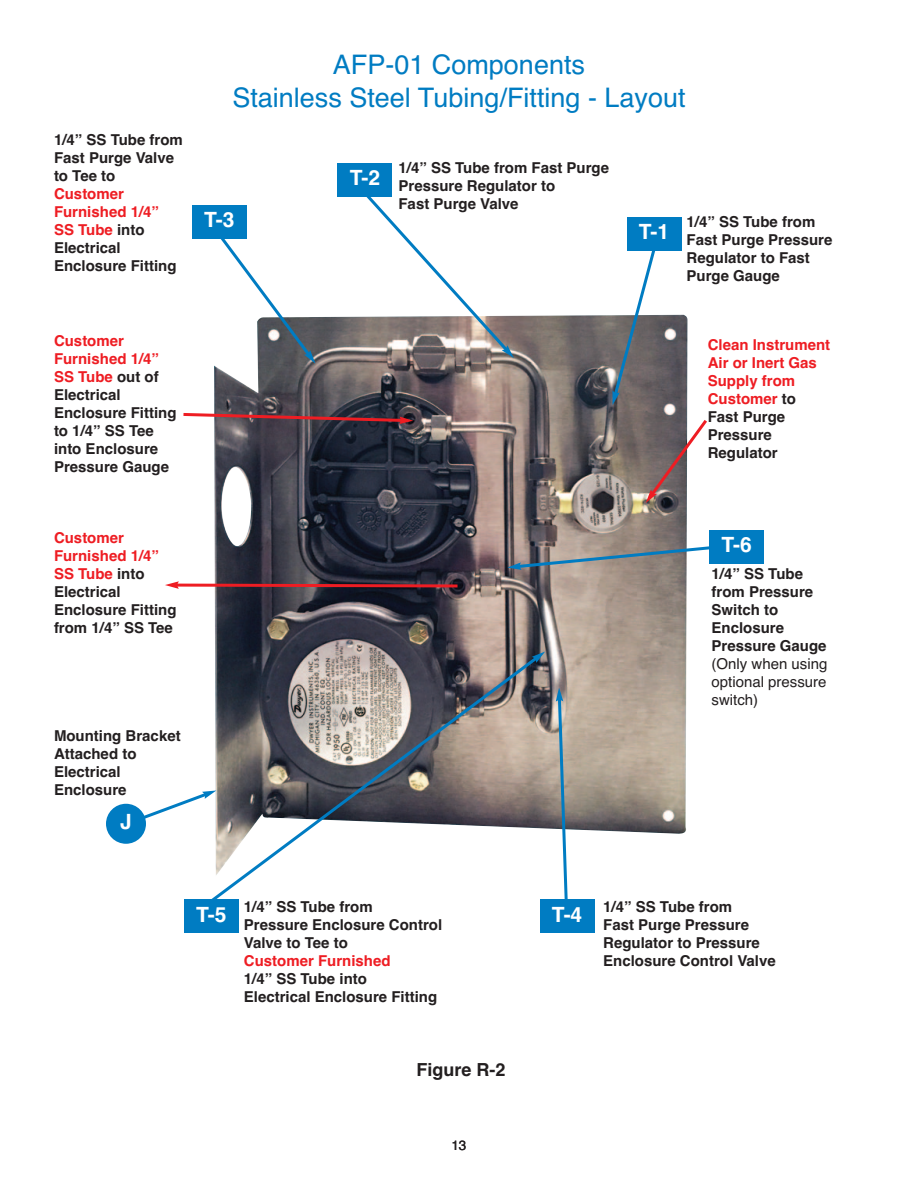
<style>
.page{position:relative;width:918px;height:1188px;background:#fff}
.page>*{position:absolute;margin:0;border:0;box-sizing:border-box;transform-origin:0 0}
.t1{font:27px "Helvetica";color:#007cc2}
.t2{font:700 21px "Helvetica";color:#fff}
.t3{font:700 18px "Helvetica";color:#231f20}
.t4{font:700 15px "Helvetica";color:#231f20}
.t5{font:700 15px "Helvetica";color:#ee1d23}
.t6{font:15px "Helvetica";color:#231f20}
.t7{font:13.5px "Helvetica";color:#231f20}
.s1{color:#231f20}
</style>
<div class="page">
<img style="left:214px;top:315px;width:474px;height:339px">
<svg style="left:217px;top:238px;width:98px;height:126px"></svg>
<svg style="left:183px;top:411px;width:230px;height:13px;background:#7c4b53"></svg>
<svg style="left:165px;top:581px;width:296px;height:8px;background:#8b3e46"></svg>
<svg style="left:139px;top:791px;width:69px;height:29px"></svg>
<svg style="left:361px;top:196px;width:153px;height:162px"></svg>
<svg style="left:612px;top:250px;width:46px;height:155px"></svg>
<svg style="left:646px;top:417px;width:61px;height:86px"></svg>
<svg style="left:208px;top:654px;width:299px;height:251px"></svg>
<svg style="left:507px;top:519px;width:207px;height:386px"></svg>
<div style="left:192px;top:205px;width:55px;height:33px;background:#007cc2"></div>
<div style="left:338px;top:163px;width:54px;height:33px;background:#007cc2"></div>
<div style="left:627px;top:217px;width:54px;height:33px;background:#007cc2"></div>
<div style="left:709px;top:531px;width:55px;height:33px;background:#007cc2"></div>
<div style="left:540px;top:900px;width:54px;height:33px;background:#007cc2"></div>
<div style="left:184px;top:900px;width:54px;height:33px;background:#007cc2"></div>
<div style="left:106px;top:804px;width:40px;height:40px;background:#007cc2;border-radius:50%"></div>
<p class="t4" style="left:54px;top:135px;width:130px">1/4” SS Tube from</p>
<p class="t4" style="left:54px;top:153px;width:122px">Fast Purge Valve</p>
<p class="t4" style="left:54px;top:171px;width:63px">to Tee to</p>
<p class="t5" style="left:54px;top:189px;width:72px">Customer</p>
<p class="t5" style="left:54px;top:207px;width:107px">Furnished 1/4”</p>
<p class="t5" style="left:54px;top:225px;width:92px">SS Tube <span class="s1">into</span></p>
<p class="t4" style="left:54px;top:243px;width:68px">Electrical</p>
<p class="t4" style="left:54px;top:261px;width:124px">Enclosure Fitting</p>
<p class="t5" style="left:54px;top:335px;width:72px">Customer</p>
<p class="t5" style="left:54px;top:353px;width:107px">Furnished 1/4”</p>
<p class="t5" style="left:54px;top:371px;width:106px">SS Tube <span class="s1">out of</span></p>
<p class="t4" style="left:54px;top:389px;width:68px">Electrical</p>
<p class="t4" style="left:54px;top:407px;width:124px">Enclosure Fitting</p>
<p class="t4" style="left:54px;top:425px;width:101px">to 1/4” SS Tee</p>
<p class="t4" style="left:54px;top:443px;width:106px">into Enclosure</p>
<p class="t4" style="left:54px;top:461px;width:117px">Pressure Gauge</p>
<p class="t1" style="left:333px;top:55px;width:254px">AFP-01 Components</p>
<p class="t1" style="left:232px;top:87px;width:455px">Stainless Steel Tubing/Fitting - Layout</p>
<p class="t2" style="left:204px;top:212px;width:32px">T-3</p>
<p class="t2" style="left:350px;top:170px;width:32px">T-2</p>
<p class="t4" style="left:398px;top:162px;width:212px">1/4” SS Tube from Fast Purge</p>
<p class="t4" style="left:398px;top:180px;width:158px">Pressure Regulator to</p>
<p class="t4" style="left:398px;top:198px;width:122px">Fast Purge Valve</p>
<p class="t2" style="left:639px;top:224px;width:32px">T-1</p>
<p class="t4" style="left:687px;top:217px;width:130px">1/4” SS Tube from</p>
<p class="t4" style="left:687px;top:235px;width:147px">Fast Purge Pressure</p>
<p class="t4" style="left:687px;top:253px;width:125px">Regulator to Fast</p>
<p class="t4" style="left:687px;top:271px;width:95px">Purge Gauge</p>
<p class="t5" style="left:708px;top:340px;width:124px">Clean Instrument</p>
<p class="t5" style="left:708px;top:358px;width:111px">Air or Inert Gas</p>
<p class="t5" style="left:708px;top:376px;width:89px">Supply from</p>
<p class="t5" style="left:708px;top:394px;width:90px">Customer <span class="s1">to</span></p>
<p class="t4" style="left:708px;top:412px;width:79px">Fast Purge</p>
<p class="t4" style="left:708px;top:430px;width:66px">Pressure</p>
<p class="t4" style="left:708px;top:448px;width:72px">Regulator</p>
<p class="t5" style="left:54px;top:533px;width:72px">Customer</p>
<p class="t5" style="left:54px;top:551px;width:107px">Furnished 1/4”</p>
<p class="t5" style="left:54px;top:569px;width:92px">SS Tube <span class="s1">into</span></p>
<p class="t4" style="left:54px;top:587px;width:68px">Electrical</p>
<p class="t4" style="left:54px;top:605px;width:124px">Enclosure Fitting</p>
<p class="t4" style="left:54px;top:623px;width:120px">from 1/4” SS Tee</p>
<p class="t4" style="left:54px;top:730px;width:128px">Mounting Bracket</p>
<p class="t4" style="left:54px;top:748px;width:84px">Attached to</p>
<p class="t4" style="left:54px;top:766px;width:68px">Electrical</p>
<p class="t4" style="left:54px;top:784px;width:74px">Enclosure</p>
<p class="t2" style="left:120px;top:814px;width:13px">J</p>
<p class="t2" style="left:721px;top:537px;width:32px">T-6</p>
<p class="t4" style="left:712px;top:568px;width:93px">1/4” SS Tube</p>
<p class="t4" style="left:712px;top:586px;width:103px">from Pressure</p>
<p class="t4" style="left:712px;top:604px;width:68px">Switch to</p>
<p class="t4" style="left:712px;top:622px;width:74px">Enclosure</p>
<p class="t4" style="left:712px;top:640px;width:117px">Pressure Gauge</p>
<p class="t6" style="left:712px;top:658px;width:117px">(Only when using</p>
<p class="t6" style="left:712px;top:676px;width:117px">optional pressure</p>
<p class="t6" style="left:712px;top:694px;width:48px">switch)</p>
<p class="t4" style="left:244px;top:901px;width:130px">1/4” SS Tube from</p>
<p class="t4" style="left:244px;top:919px;width:200px">Pressure Enclosure Control</p>
<p class="t4" style="left:244px;top:937px;width:105px">Valve to Tee to</p>
<p class="t5" style="left:244px;top:955px;width:148px">Customer Furnished</p>
<p class="t4" style="left:244px;top:973px;width:125px">1/4” SS Tube into</p>
<p class="t4" style="left:244px;top:991px;width:195px">Electrical Enclosure Fitting</p>
<p class="t2" style="left:196px;top:906px;width:32px">T-5</p>
<p class="t2" style="left:552px;top:906px;width:32px">T-4</p>
<p class="t4" style="left:603px;top:901px;width:130px">1/4” SS Tube from</p>
<p class="t4" style="left:603px;top:919px;width:147px">Fast Purge Pressure</p>
<p class="t4" style="left:603px;top:937px;width:158px">Regulator to Pressure</p>
<p class="t4" style="left:603px;top:955px;width:174px">Enclosure Control Valve</p>
<p class="t3" style="left:417px;top:1063px;width:91px">Figure R-2</p>
<p class="t7" style="left:451px;top:1140px;width:17px">13</p>
</div>
